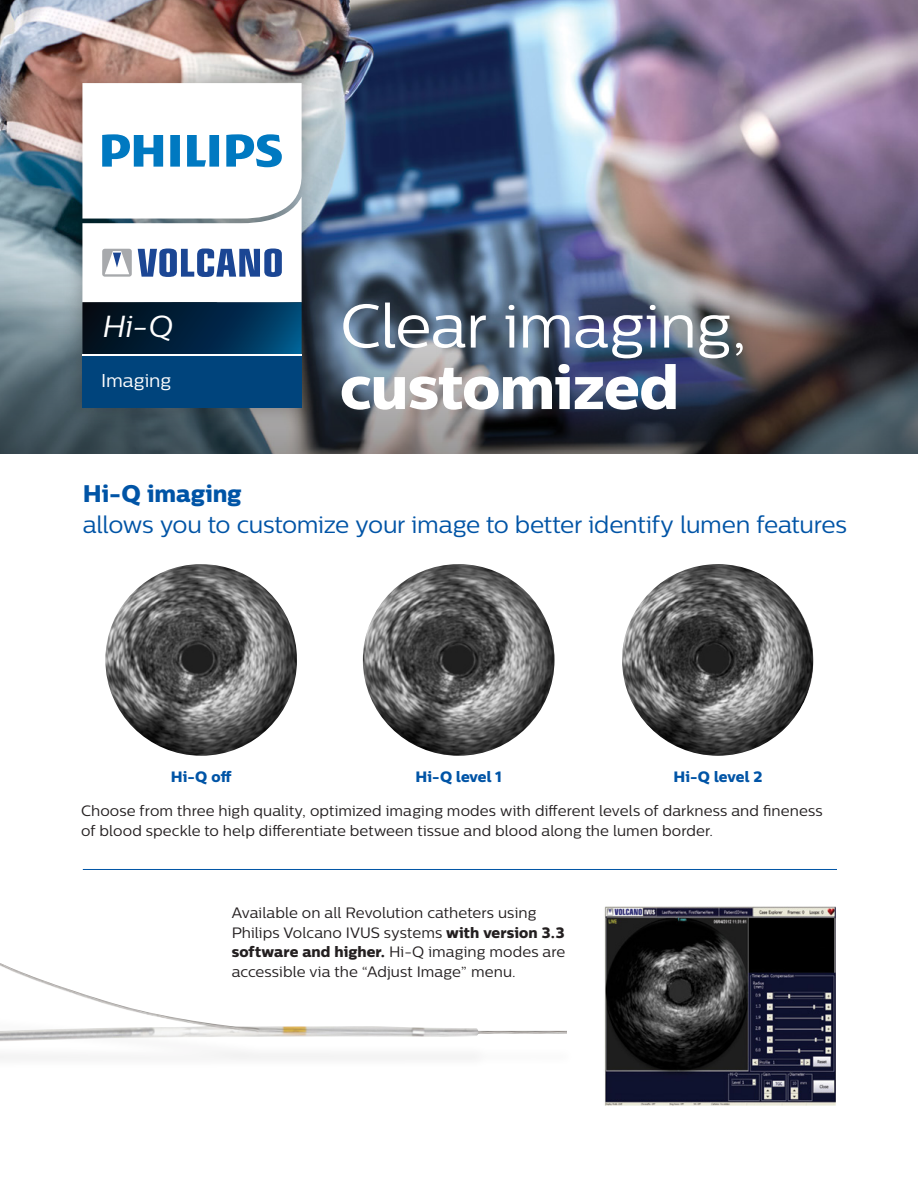
<style>
.page{position:relative;width:918px;height:1188px;background:#fff}
.page>*{position:absolute;margin:0;border:0;box-sizing:border-box;transform-origin:0 0}
.t1{font:61.5px "Centrale Sans";letter-spacing:-.015em;color:#fff}
.t2{font:61.5px "Centrale Sans X Bold";letter-spacing:-.01em;color:#fff}
.t3{font:italic 30.45px "Centrale Sans";color:#fff}
.t4{font:24px "Centrale Sans";letter-spacing:-.015em;color:#0054a6}
.t5{font:24px "Centrale Sans X Bold";letter-spacing:-.005em;color:#0054a6}
.t6{font:18.6px "Centrale Sans";letter-spacing:-.005em;color:#fff}
.t7{font:15px/19.5px "Centrale Sans";letter-spacing:.005em;color:#231f20}
.t8{font:15px "Centrale Sans X Bold";color:#0054a6}
.s1{font-family:"Centrale Sans X Bold"}
</style>
<div class="page">
<img style="left:0;top:0;width:918px;height:214px">
<img style="left:0;top:214px;width:918px;height:240px">
<div style="left:0;top:1014px;width:576px;height:56px;background:#fbfbfb"></div>
<img style="left:0;top:963px;width:567px;height:78px">
<img style="left:56px;top:57px;width:272px;height:377px">
<svg style="left:82px;top:83px;width:220px;height:193px"></svg>
<svg style="left:102px;top:134px;width:180px;height:33px"></svg>
<img style="left:56px;top:276px;width:272px;height:104px">
<svg style="left:82px;top:302px;width:220px;height:52px;background:#012642"></svg>
<div style="left:82px;top:356px;width:220px;height:51px;background:#00447c"></div>
<hr style="left:82px;top:354px;width:220px;height:2px;background:#fff">
<svg style="left:138px;top:249px;width:144px;height:28px"></svg>
<div style="left:102px;top:249px;width:30px;height:28px;background:#a7a9ac;border-radius:3px"></div>
<svg style="left:105px;top:251px;width:24px;height:23px"></svg>
<img style="left:604px;top:907px;width:231px;height:198px">
<img style="left:363px;top:564px;width:192px;height:192px;border-radius:96px">
<img style="left:622px;top:564px;width:192px;height:192px;border-radius:96px">
<img style="left:105px;top:564px;width:192px;height:192px;border-radius:96px">
<hr style="left:83px;top:869px;width:754px;height:1px;background:#0054a6">
<h2 class="t3" style="left:103px;top:309px;width:73px">Hi-Q</h2>
<p class="t6" style="left:101px;top:369px;width:71px">Imaging</p>
<h1 class="t1" style="left:340px;top:290px;width:408px">Clear imaging,</h1>
<h1 class="t2" style="left:340px;top:349px;width:340px">customized</h1>
<h3 class="t5" style="left:83px;top:478px;width:160px">Hi-Q imaging</h3>
<h3 class="t4" style="left:83px;top:511px;width:766px">allows you to customize your image to better identify lumen features</h3>
<p class="t8" style="left:171px;top:767px;width:62px">Hi-Q off</p>
<p class="t8" style="left:415px;top:767px;width:88px">Hi-Q level 1</p>
<p class="t8" style="left:673px;top:767px;width:90px">Hi-Q level 2</p>
<p class="t7" style="left:81px;top:801px;width:743px">Choose from three high quality, optimized imaging modes with different levels of darkness and fineness of blood speckle to help differentiate between tissue and blood along the lumen border.</p>
<p class="t7" style="left:232px;top:903px;width:335px">Available on all Revolution catheters using Philips Volcano IVUS systems <span class="s1">with version 3.3 software and higher.</span> Hi-Q imaging modes are accessible via the “Adjust Image” menu.</p>
</div>
